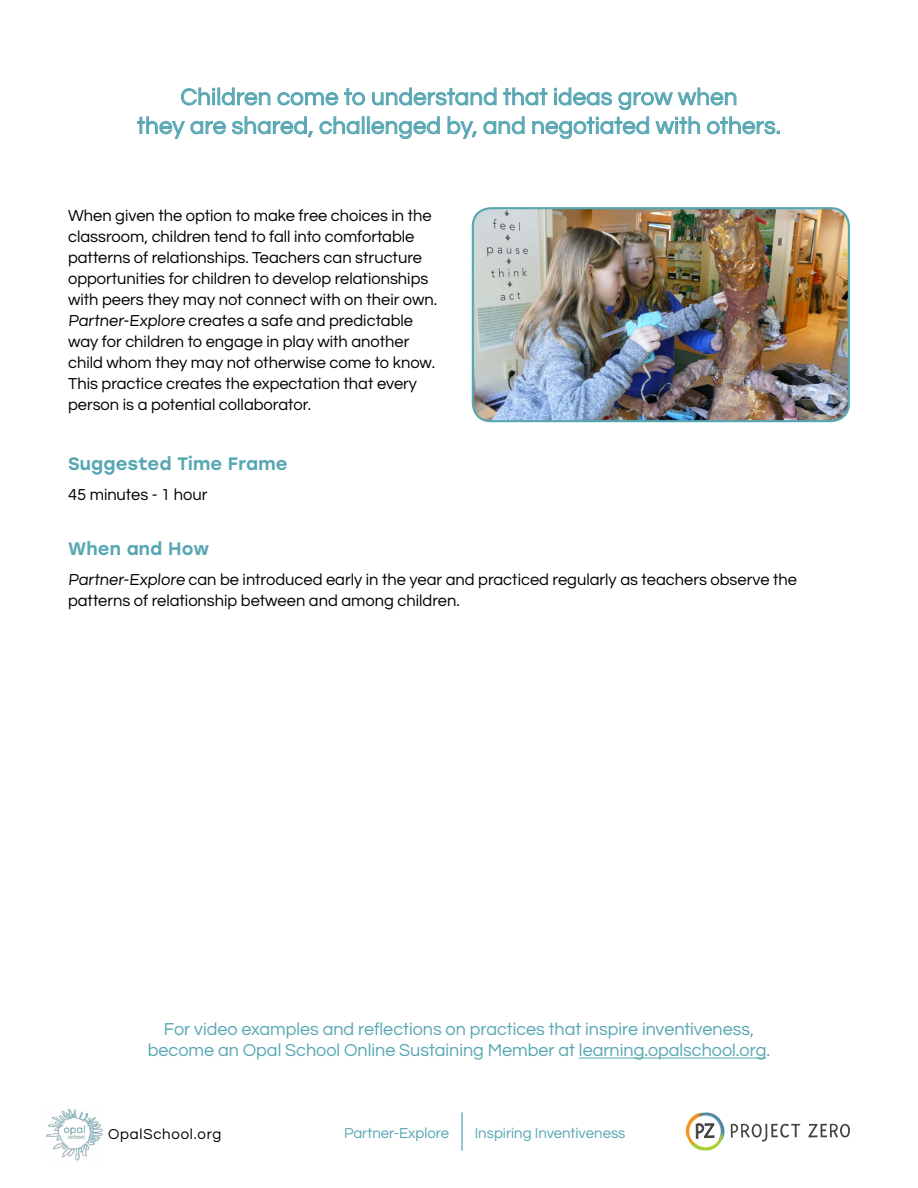
<style>
.page{position:relative;width:918px;height:1188px;background:#fff}
.page>*{position:absolute;margin:0;border:0;box-sizing:border-box;transform-origin:0 0}
.t1{font:24px/28.8px "Questrial";letter-spacing:.01em;color:#57a7b3;text-align:center}
.t2{font:18px/21px "Questrial";color:#57a7b3;text-align:center}
.t3{font:500 18px "Stolzl";letter-spacing:.01em;color:#57a7b3}
.t4{font:16.5px/21px "Questrial";color:#000}
.t5{font:15px "Questrial";color:#57a7b3}
.t6{font:15px "Questrial";letter-spacing:.05em;color:#000}
</style>
<div class="page">
<img style="left:46px;top:1108px;width:57px;height:53px">
<svg style="left:731px;top:1124px;width:69px;height:18px"></svg>
<svg style="left:808px;top:1124px;width:42px;height:14px"></svg>
<svg style="left:686px;top:1112px;width:39px;height:39px"></svg>
<hr style="left:461px;top:1112px;width:2px;height:39px;background:#57a7b3">
<img style="left:473px;top:208px;width:376px;height:213px">
<div style="left:472px;top:207px;width:378px;height:215px;border:2px solid #57a7b3;border-radius:18px"></div>
<svg style="left:181px;top:88px;width:89px;height:17px"></svg>
<svg style="left:277px;top:92px;width:61px;height:13px"></svg>
<svg style="left:344px;top:88px;width:21px;height:17px"></svg>
<svg style="left:372px;top:88px;width:124px;height:17px"></svg>
<svg style="left:503px;top:88px;width:44px;height:17px"></svg>
<svg style="left:554px;top:88px;width:58px;height:17px"></svg>
<svg style="left:618px;top:88px;width:118px;height:22px"></svg>
<svg style="left:137px;top:116px;width:48px;height:23px"></svg>
<svg style="left:191px;top:121px;width:35px;height:13px"></svg>
<svg style="left:232px;top:116px;width:81px;height:21px"></svg>
<svg style="left:320px;top:116px;width:120px;height:23px"></svg>
<svg style="left:448px;top:116px;width:29px;height:23px"></svg>
<svg style="left:484px;top:116px;width:40px;height:18px"></svg>
<svg style="left:533px;top:116px;width:116px;height:23px"></svg>
<svg style="left:656px;top:116px;width:44px;height:18px"></svg>
<svg style="left:707px;top:116px;width:73px;height:18px"></svg>
<hr style="left:579px;top:1058px;width:187px;height:1px;background:#57a7b3">
<h1 class="t1" style="left:137px;top:83px;width:645px">Children come to understand that ideas grow when<br>they are shared, challenged by, and negotiated with others.</h1>
<p class="t4" style="left:68px;top:205px;width:371px">When given the option to make free choices in the classroom, children tend to fall into comfortable patterns of relationships. Teachers can structure opportunities for children to develop relationships with peers they may not connect with on their own.<br>Partner-Explore creates a safe and predictable way for children to engage in play with another child whom they may not otherwise come to know.<br>This practice creates the expectation that every person is a potential collaborator.</p>
<p class="t3" style="left:68px;top:451px;width:221px">Suggested Time Frame</p>
<p class="t4" style="left:68px;top:484px;width:141px">45 minutes - 1 hour</p>
<p class="t3" style="left:68px;top:536px;width:143px">When and How</p>
<p class="t4" style="left:68px;top:569px;width:731px">Partner-Explore can be introduced early in the year and practiced regularly as teachers observe the patterns of relationship between and among children.</p>
<p class="t2" style="left:148px;top:1019px;width:624px">For video examples and reflections on practices that inspire inventiveness, become an Opal School Online Sustaining Member at learning.opalschool.org.</p>
<p class="t6" style="left:108px;top:1127px;width:115px">OpalSchool.org</p>
<p class="t5" style="left:344px;top:1125px;width:107px">Partner-Explore</p>
<p class="t5" style="left:475px;top:1125px;width:152px">Inspiring Inventiveness</p>
</div>
